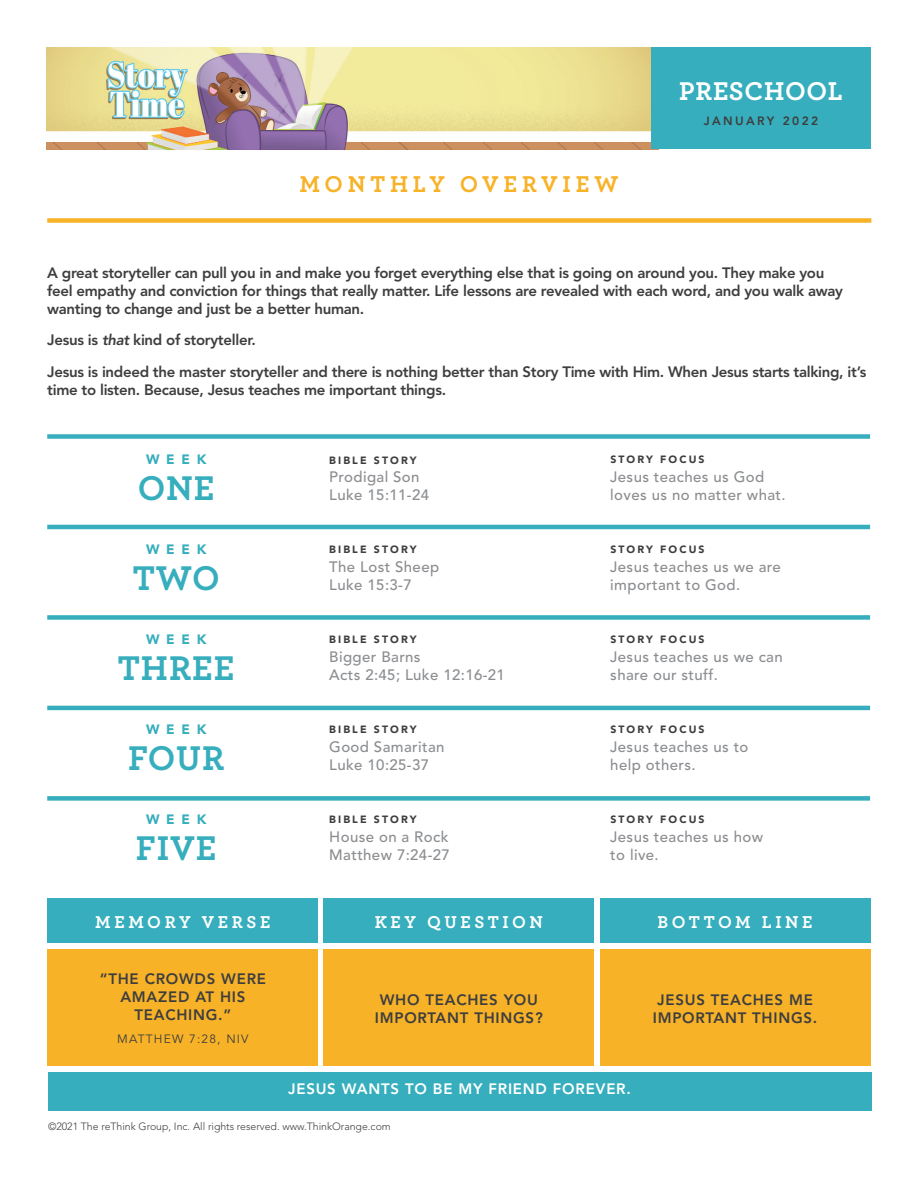
<style>
.page{position:relative;width:918px;height:1188px;background:#fff}
.page>*{position:absolute;margin:0;border:0;box-sizing:border-box;transform-origin:0 0}
.t1{font:700 36px "Archer Pro";letter-spacing:.025em;color:#36aebd}
.t2{font:700 27px "Archer Pro";letter-spacing:.025em;color:#fff}
.t3{font:700 24px "Archer Pro";letter-spacing:.2em;color:#f7b227}
.t4{font:700 18px "Archer Pro";letter-spacing:.2em;color:#fff}
.t5{font:800 15px/18px "Avenir LT Std";letter-spacing:-.02em;color:#3e3e3f}
.t6{font:500 15px/18px "Avenir LT Std";letter-spacing:.025em;color:#8b8d90}
.t7{font:800 15px/18px "Avenir LT Std";letter-spacing:.05em;color:#3e3e3f;text-align:center}
.t8{font:800 15px "Avenir LT Std";letter-spacing:.05em;color:#fff}
.t9{font:900 13.5px "Avenir LT Std";letter-spacing:.5em;color:#36aebd}
.t10{font:12px "Avenir LT Std";letter-spacing:.1em;color:#3e3e3f}
.t11{font:800 12px "Avenir LT Std";letter-spacing:.2em;color:#3e3e3f}
.t12{font:900 10.5px "Avenir LT Std";letter-spacing:.2em;color:#3e3e3f}
.t13{font:300 10.5px "Avenir LT Std";color:#3e3e3f}
.s1{font-style:italic}
</style>
<div class="page">
<div style="left:47px;top:218px;width:824px;height:5px;background:#f7b227"></div>
<img style="left:46px;top:47px;width:605px;height:102px">
<div style="left:651px;top:47px;width:220px;height:102px;background:#36aebd"></div>
<div style="left:47px;top:434px;width:823px;height:5px;background:#36aebd"></div>
<hr style="left:47px;top:525px;width:823px;height:4px;background:#36aebd">
<div style="left:47px;top:615px;width:823px;height:5px;background:#36aebd"></div>
<hr style="left:47px;top:706px;width:823px;height:4px;background:#36aebd">
<div style="left:47px;top:796px;width:823px;height:5px;background:#36aebd"></div>
<div style="left:48px;top:898px;width:270px;height:46px;background:#36aebd"></div>
<div style="left:324px;top:898px;width:270px;height:46px;background:#36aebd"></div>
<div style="left:600px;top:898px;width:270px;height:46px;background:#36aebd"></div>
<div style="left:48px;top:1072px;width:824px;height:39px;background:#36aebd"></div>
<div style="left:48px;top:950px;width:270px;height:116px;background:#f7b227"></div>
<div style="left:324px;top:950px;width:270px;height:116px;background:#f7b227"></div>
<div style="left:600px;top:950px;width:270px;height:116px;background:#f7b227"></div>
<h2 class="t2" style="left:679px;top:69px;width:165px">PRESCHOOL</h2>
<h3 class="t3" style="left:299px;top:165px;width:321px">MONTHLY OVERVIEW</h3>
<p class="t11" style="left:704px;top:114px;width:116px">JANUARY 2022</p>
<p class="t5" style="left:47px;top:263px;width:797px">A great storyteller can pull you in and make you forget everything else that is going on around you. They make you feel empathy and conviction for things that really matter. Life lessons are revealed with each word, and you walk away wanting to change and just be a better human.</p>
<p class="t5" style="left:47px;top:324px;width:821px;line-height:31.5px">Jesus is <span class="s1">that</span> kind of storyteller.<br>Jesus is indeed the master storyteller and there is nothing better than Story Time with Him. When Jesus starts talking, it’s</p>
<p class="t5" style="left:47px;top:380px;width:400px">time to listen. Because, Jesus teaches me important things.</p>
<p class="t9" style="left:146px;top:451px;width:62px">WEEK</p>
<p class="t12" style="left:329px;top:453px;width:89px">BIBLE STORY</p>
<p class="t12" style="left:610px;top:453px;width:96px">STORY FOCUS</p>
<h1 class="t1" style="left:138px;top:459px;width:78px">ONE</h1>
<p class="t6" style="left:329px;top:468px;width:101px">Prodigal Son<br>Luke 15:11-24</p>
<p class="t6" style="left:610px;top:468px;width:177px">Jesus teaches us God loves us no matter what.</p>
<p class="t9" style="left:146px;top:541px;width:62px">WEEK</p>
<p class="t12" style="left:329px;top:543px;width:89px">BIBLE STORY</p>
<p class="t12" style="left:610px;top:543px;width:96px">STORY FOCUS</p>
<h1 class="t1" style="left:133px;top:549px;width:88px">TWO</h1>
<p class="t6" style="left:329px;top:558px;width:111px">The Lost Sheep<br>Luke 15:3-7</p>
<p class="t6" style="left:610px;top:558px;width:172px">Jesus teaches us we are important to God.</p>
<p class="t9" style="left:146px;top:631px;width:62px">WEEK</p>
<p class="t12" style="left:329px;top:633px;width:89px">BIBLE STORY</p>
<p class="t12" style="left:610px;top:633px;width:96px">STORY FOCUS</p>
<h1 class="t1" style="left:118px;top:639px;width:118px">THREE</h1>
<p class="t6" style="left:329px;top:648px;width:177px">Bigger Barns<br>Acts 2:45; Luke 12:16-21</p>
<p class="t6" style="left:610px;top:648px;width:174px">Jesus teaches us we can share our stuff.</p>
<p class="t9" style="left:146px;top:721px;width:62px">WEEK</p>
<p class="t12" style="left:329px;top:723px;width:89px">BIBLE STORY</p>
<p class="t12" style="left:610px;top:723px;width:96px">STORY FOCUS</p>
<h1 class="t1" style="left:128px;top:729px;width:98px">FOUR</h1>
<p class="t6" style="left:329px;top:738px;width:117px">Good Samaritan<br>Luke 10:25-37</p>
<p class="t6" style="left:610px;top:738px;width:140px">Jesus teaches us to help others.</p>
<p class="t9" style="left:146px;top:811px;width:62px">WEEK</p>
<p class="t12" style="left:329px;top:813px;width:89px">BIBLE STORY</p>
<p class="t12" style="left:610px;top:813px;width:96px">STORY FOCUS</p>
<h1 class="t1" style="left:136px;top:819px;width:82px">FIVE</h1>
<p class="t6" style="left:329px;top:828px;width:122px">House on a Rock<br>Matthew 7:24-27</p>
<p class="t6" style="left:610px;top:828px;width:154px">Jesus teaches us how to live.</p>
<p class="t4" style="left:95px;top:908px;width:177px">MEMORY VERSE</p>
<p class="t4" style="left:375px;top:908px;width:170px">KEY QUESTION</p>
<p class="t4" style="left:658px;top:908px;width:156px">BOTTOM LINE</p>
<p class="t7" style="left:100px;top:970px;width:168px">“THE CROWDS WERE<br>AMAZED AT HIS<br>TEACHING.”</p>
<p class="t10" style="left:117px;top:1032px;width:133px">MATTHEW 7:28, NIV</p>
<p class="t7" style="left:375px;top:991px;width:169px">WHO TEACHES YOU<br>IMPORTANT THINGS?</p>
<p class="t7" style="left:653px;top:991px;width:166px;text-align:left">JESUS TEACHES ME<br>IMPORTANT THINGS.</p>
<p class="t8" style="left:288px;top:1080px;width:344px">JESUS WANTS TO BE MY FRIEND FOREVER.</p>
<p class="t13" style="left:48px;top:1120px;width:344px">©2021 The reThink Group, Inc. All rights reserved. www.ThinkOrange.com</p>
</div>
